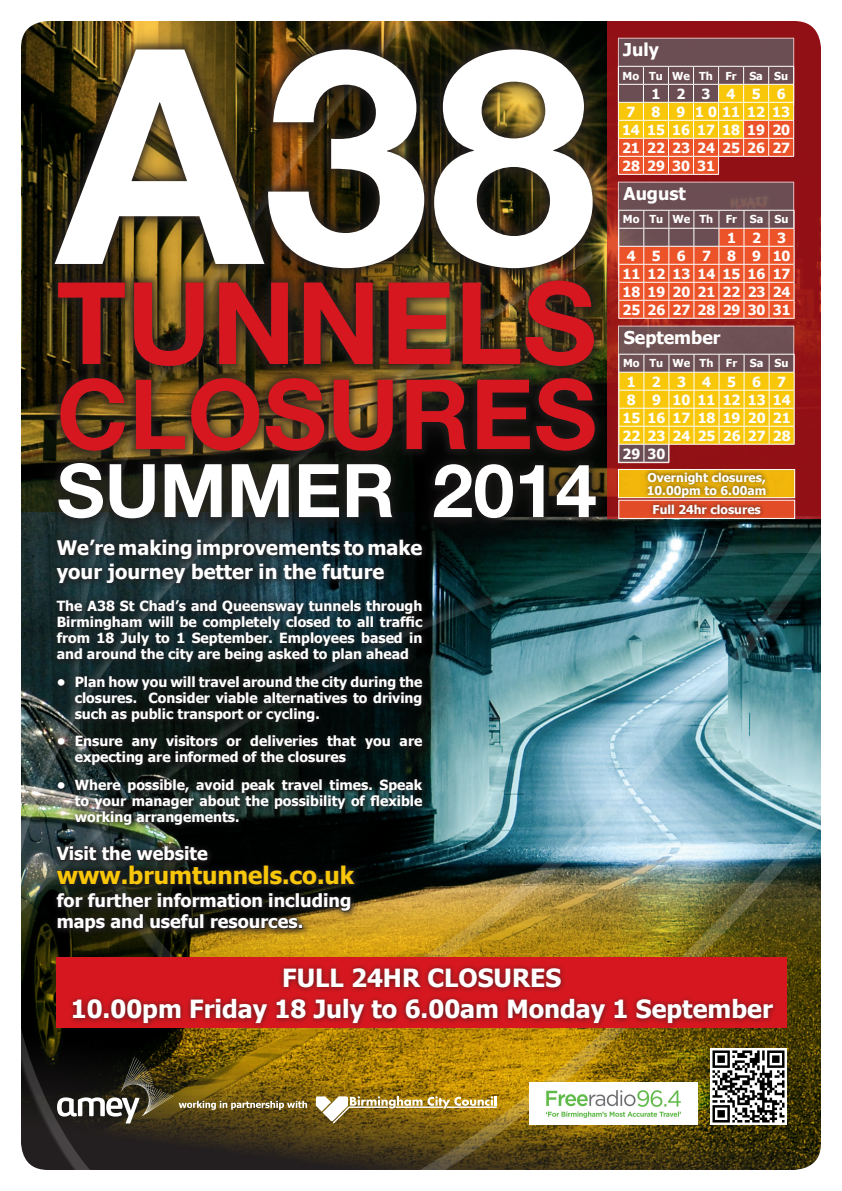
<style>
.page{position:relative;width:842px;height:1191px;background:#fff}
.page>*{position:absolute;margin:0;border:0;box-sizing:border-box;transform-origin:0 0}
.t1{font:700 300.2px "Helvetica Neue LT Pro";color:#fff}
.t2{font:700 114px "Helvetica Neue LT Pro";color:#d7171f}
.t3{font:700 97px "Helvetica Neue LT Pro";letter-spacing:.005em;color:#d7171f}
.t4{font:700 74px "Helvetica Neue LT Pro";color:#fff}
.t5{font:700 25px/31px "Tahoma";color:#fff}
.t6{font:700 24px "Tahoma";color:#f9c709}
.t7{font:700 20px/24px "Tahoma";color:#fff}
.t8{font:700 18px/21px "Tahoma";color:#fff}
.t9{font:700 17.7px "Tahoma";color:#fff}
.t10{font:700 14px/16px "Tahoma";color:#fff;text-align:justify}
.t11{font:700 14px "Tahoma";letter-spacing:1.15em;color:#fff}
.t12{font:700 14px "Tahoma";letter-spacing:.185em;color:#fff}
.t13{font:700 12.2px/13.3px "Tahoma";color:#fff}
.t14{font:700 11px "Tahoma";color:#fff}
</style>
<div class="page">
<img style="left:22px;top:22px;width:798px;height:1147px">
<div style="left:0;top:0;width:842px;height:1191px;border:21px solid #fff;border-radius:38px"></div>
<svg style="left:316px;top:1096px;width:181px;height:27px"></svg>
<svg style="left:57px;top:1056px;width:250px;height:67px;background:#5f5022"></svg>
<svg style="left:35px;top:27px;width:582px;height:512px;background:#3d2714"></svg>
<svg style="left:48px;top:42px;width:555px;height:483px;background:#322918"></svg>
<div style="left:57px;top:957px;width:730px;height:71px;background:#d7171f"></div>
<div style="left:67px;top:963px;width:712px;height:65px;background:#231f20;opacity:.75"></div>
<img style="left:710px;top:1048px;width:77px;height:76px">
<img style="left:529px;top:1082px;width:169px;height:42px">
<div style="left:618px;top:38px;width:176px;height:67px;background:#6b4e53"></div>
<svg style="left:618px;top:66px;width:176px;height:109px"></svg>
<svg style="left:618px;top:182px;width:176px;height:28px;background:#715358"></svg>
<svg style="left:618px;top:210px;width:177px;height:109px;background:#cf6348"></svg>
<svg style="left:618px;top:325px;width:177px;height:138px;background:#bf9038"></svg>
<div style="left:619px;top:500px;width:176px;height:18px;background:#e24c26"></div>
<div style="left:648px;top:499px;width:117px;height:20px;background:#231f20;opacity:.75"></div>
<div style="left:618px;top:500px;width:177px;height:19px;border:1px solid #fff"></div>
<div style="left:618px;top:469px;width:177px;height:29px;background:#f2b60a"></div>
<div style="left:643px;top:467px;width:127px;height:35px;background:#231f20;opacity:.75"></div>
<div style="left:618px;top:469px;width:177px;height:29px;border:1px solid #fff"></div>
<div style="left:49px;top:838px;width:313px;height:101px;background:#231f20;opacity:.75"></div>
<svg style="left:55px;top:845px;width:208px;height:40px;background:#1a1d1c"></svg>
<div style="left:263px;top:865px;width:6px;height:19px;border:1px solid #231f20"></div>
<svg style="left:269px;top:865px;width:87px;height:20px;background:#131313"></svg>
<svg style="left:56px;top:892px;width:295px;height:41px;background:#2e2716"></svg>
<h1 class="t1" style="left:57px;top:-29px;width:542px">A38</h1>
<h2 class="t2" style="left:57px;top:253px;width:541px">TUNNELS</h2>
<h3 class="t3" style="left:57px;top:354px;width:542px">CLOSURES</h3>
<h3 class="t4" style="left:57px;top:445px;width:542px">SUMMER 2014</h3>
<h3 class="t7" style="left:57px;top:534px;width:367px">We’re making improvements to make your journey better in the future</h3>
<p class="t10" style="left:57px;top:597px;width:367px">The A38 St Chad’s and Queensway tunnels through Birmingham will be completely closed to all traffic from 18 July to 1 September. Employees based in and around the city are being asked to plan ahead</p>
<p class="t10" style="left:75px;top:673px;width:349px;text-indent:-18px">• Plan how you will travel around the city during the closures. Consider viable alternatives to driving such as public transport or cycling.</p>
<p class="t10" style="left:75px;top:732px;width:349px;text-indent:-18px">• Ensure any visitors or deliveries that you are expecting are informed of the closures</p>
<p class="t10" style="left:75px;top:775px;width:349px;text-indent:-18px">• Where possible, avoid peak travel times. Speak to your manager about the possibility of flexible working arrangements.</p>
<p class="t8" style="left:57px;top:842px;width:153px">Visit the website</p>
<h3 class="t6" style="left:57px;top:858px;width:299px">www.brumtunnels.co.uk</h3>
<p class="t8" style="left:57px;top:889px;width:296px">for further information including maps and useful resources.</p>
<p class="t9" style="left:623px;top:38px;width:37px">July</p>
<p class="t14" style="left:623px;top:68px;width:167px">Mo Tu We Th Fr Sa Su</p>
<p class="t10" style="left:651px;top:85px;width:136px">123456</p>
<p class="t12" style="left:626px;top:102px;width:165px">7 8 9 1 0111213</p>
<p class="t10" style="left:622px;top:121px;width:170px">14 15 16 17 18 19 20</p>
<p class="t10" style="left:622px;top:139px;width:170px">21 22 23 24 25 26 27</p>
<p class="t10" style="left:622px;top:157px;width:94px">28 29 30 31</p>
<p class="t9" style="left:623px;top:181px;width:64px">August</p>
<p class="t14" style="left:623px;top:212px;width:167px">Mo Tu We Th Fr Sa Su</p>
<p class="t10" style="left:727px;top:229px;width:61px">123</p>
<p class="t11" style="left:627px;top:246px;width:165px">45678910</p>
<p class="t10" style="left:622px;top:265px;width:170px">11 12 13 14 15 16 17</p>
<p class="t10" style="left:622px;top:283px;width:170px">18 19 20 21 22 23 24</p>
<p class="t10" style="left:622px;top:301px;width:170px">25 26 27 28 29 30 31</p>
<p class="t9" style="left:624px;top:325px;width:98px">September</p>
<p class="t14" style="left:623px;top:356px;width:167px">Mo Tu We Th Fr Sa Su</p>
<p class="t11" style="left:627px;top:372px;width:161px">1234567</p>
<p class="t10" style="left:627px;top:390px;width:165px">8 9 10 11 12 13 14</p>
<p class="t10" style="left:622px;top:408px;width:170px">15 16 17 18 19 20 21</p>
<p class="t10" style="left:622px;top:426px;width:170px">22 23 24 25 26 27 28</p>
<p class="t10" style="left:623px;top:444px;width:44px">29 30</p>
<p class="t13" style="left:647px;top:470px;width:121px">Overnight closures,<br>10.00pm to 6.00am</p>
<p class="t13" style="left:653px;top:502px;width:110px">Full 24hr closures</p>
<h3 class="t5" style="left:71px;top:960px;width:704px;text-indent:211px">Full 24hr closures<br>10.00pm Friday 18 July to 6.00am Monday 1 September</h3>
</div>
